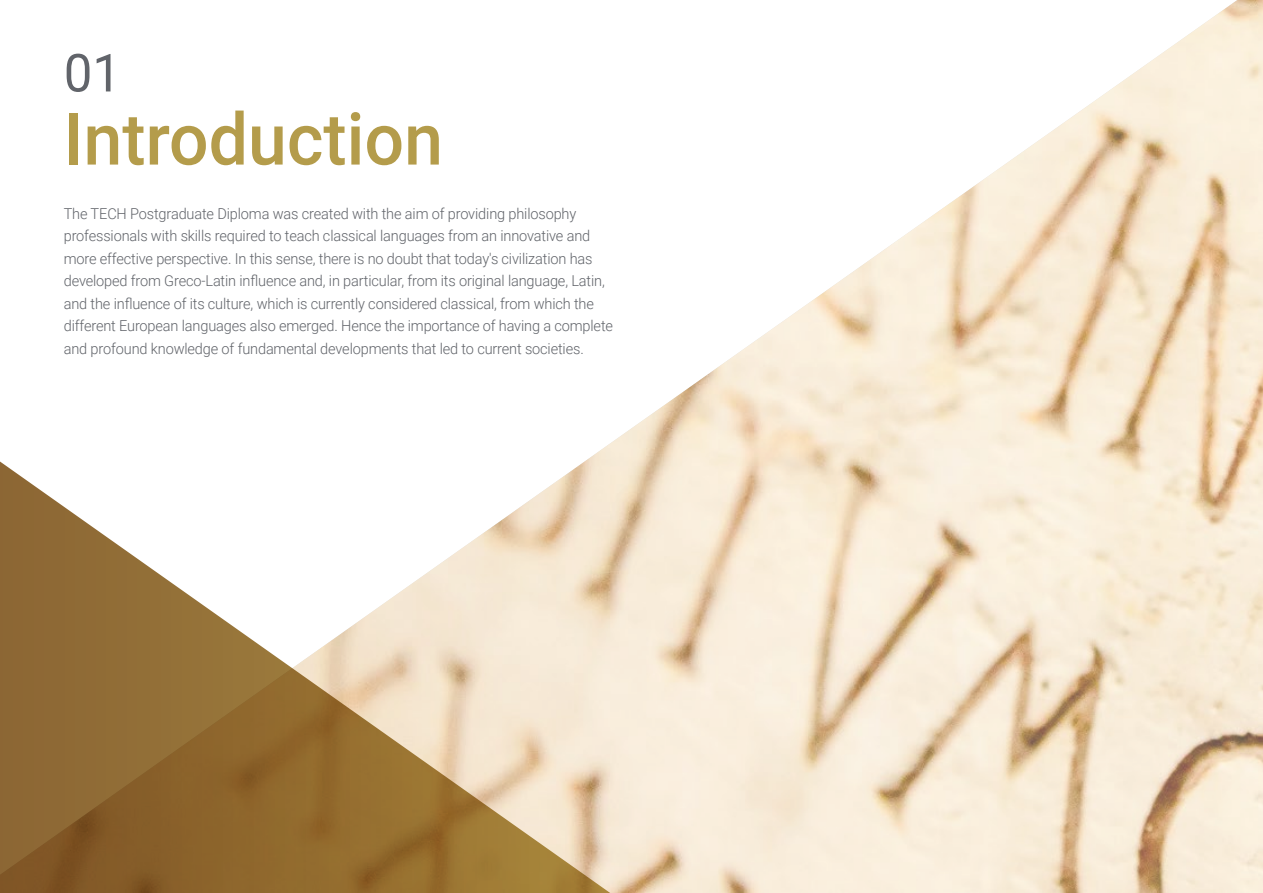
<style>
.page{position:relative;width:1263px;height:893px;background:#fff}
.page>*{position:absolute;margin:0;border:0;box-sizing:border-box;transform-origin:0 0}
.t1{font:500 72px "Roboto";color:#b49c4b}
.t2{font:52.5px "Roboto";color:#61646a}
.t3{font:300 15px/22.5px "Roboto";letter-spacing:-.01em;color:#61646a}
</style>
<div class="page">
<img style="left:607px;top:0;width:656px;height:893px">
<svg style="left:0;top:446px;width:640px;height:447px"></svg>
<h2 class="t2" style="left:64px;top:36px;width:59px">01</h2>
<h1 class="t1" style="left:64px;top:89px;width:381px">Introduction</h1>
<p class="t3" style="left:64px;top:201px;width:551px">The TECH Postgraduate Diploma was created with the aim of providing philosophy professionals with skills required to teach classical languages from an innovative and more effective perspective. In this sense, there is no doubt that today's civilization has developed from Greco-Latin influence and, in particular, from its original language, Latin, and the influence of its culture, which is currently considered classical, from which the different European languages also emerged. Hence the importance of having a complete and profound knowledge of fundamental developments that led to current societies.</p>
</div>
